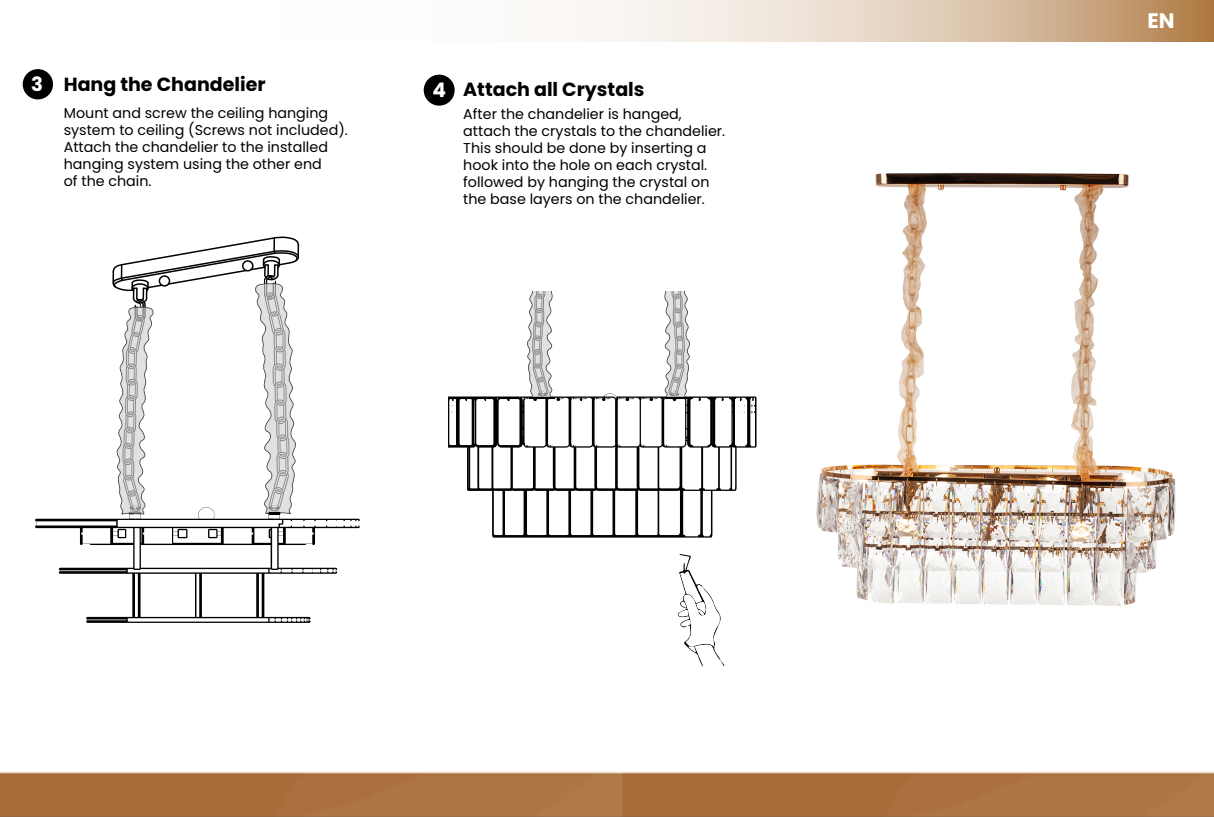
<style>
.page{position:relative;width:1214px;height:817px;background:#fff}
.page>*{position:absolute;margin:0;border:0;box-sizing:border-box;transform-origin:0 0}
.t1{font:700 21px "Poppins";color:#fff}
.t2{font:700 19.6px "Poppins";color:#fff}
.t3{font:700 19px "Poppins";color:#000}
.t4{font:14.2px/17.2px "Poppins";color:#000}
.s1{font-size:20px;color:#fff}
</style>
<div class="page">
<img style="left:816px;top:173px;width:360px;height:433px">
<svg style="left:571px;top:0;width:642px;height:42px;background:#dfcbb6"></svg>
<div style="left:23px;top:69px;width:30px;height:30px;background:#000;border-radius:50%"></div>
<div style="left:423px;top:75px;width:31px;height:31px;background:#000;border-radius:50%"></div>
<img style="left:0;top:771px;width:1213px;height:45px">
<img style="left:35px;top:518px;width:325px;height:105px">
<div style="left:484px;top:209px;width:337px;height:80px;background:#fff"></div>
<svg style="left:108px;top:236px;width:193px;height:331px"></svg>
<img style="left:448px;top:393px;width:309px;height:145px">
<svg style="left:677px;top:554px;width:48px;height:113px"></svg>
<svg style="left:656px;top:291px;width:35px;height:150px"></svg>
<svg style="left:526px;top:291px;width:35px;height:164px"></svg>
<h3 class="t3" style="left:64px;top:73px;width:203px">Hang the Chandelier</h3>
<p class="t4" style="left:64px;top:104px;width:285px">Mount and screw the ceiling hanging system to ceiling (Screws not included).<br>Attach the chandelier to the installed hanging system using the other end<br>of the chain.</p>
<h2 class="t2" style="left:31px;top:72px;width:13px">3</h2>
<h3 class="t3" style="left:432px;top:78px;width:213px"><span class="s1">4</span> Attach all Crystals</h3>
<p class="t4" style="left:463px;top:105px;width:263px">After the chandelier is hanged, attach the crystals to the chandelier.<br>This should be done by inserting a hook into the hole on each crystal. followed by hanging the crystal on the base layers on the chandelier.</p>
<h1 class="t1" style="left:1147px;top:8px;width:29px">EN</h1>
</div>
